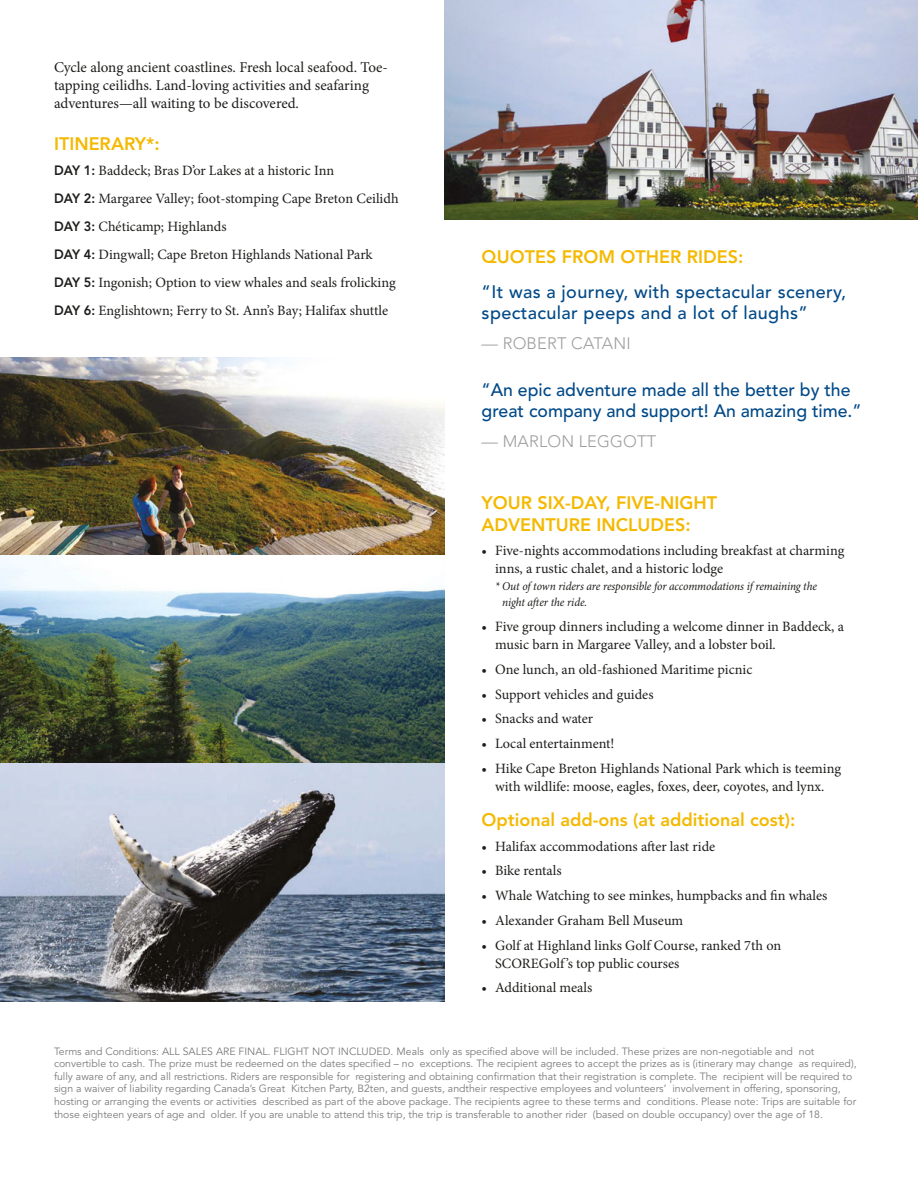
<style>
.page{position:relative;width:918px;height:1188px;background:#fff}
.page>*{position:absolute;margin:0;border:0;box-sizing:border-box;transform-origin:0 0}
.t1{font:800 18px/21.6px "Avenir LT Std";color:#f4b900}
.t2{font:500 18px/21.6px "Avenir LT Std";color:#004988}
.t3{font:500 18px/21.6px "Avenir LT Std";letter-spacing:.02em;color:#004988}
.t4{font:300 16.5px "Avenir LT Std";letter-spacing:.01em;color:#9d9d9c}
.t5{font:15px/18px "Minion Pro";color:#1d1d1b}
.t6{font:14.25px/28px "Minion Pro";color:#1d1d1b}
.t7{font:italic 12px/16.5px "Minion Pro";letter-spacing:-.01em;color:#1d1d1b;scale:.95 1}
.t8{font:10.5px/12.6px "Avenir LT Std";color:#7c7b7b}
.s1{font-family:"Avenir LT Std";font-weight:800;font-size:13.5px}
</style>
<div class="page">
<img style="left:1px;top:554px;width:443px;height:210px">
<img style="left:0;top:513px;width:1px;height:251px">
<img style="left:444px;top:0;width:474px;height:220px">
<img style="left:0;top:764px;width:444px;height:238px">
<img style="left:0;top:357px;width:444px;height:197px">
<h3 class="t5" style="left:54px;top:58px;width:335px">Cycle along ancient coastlines. Fresh local seafood. Toe&shy;tapping ceilidhs. Land-loving activities and seafaring adventures—all waiting to be discovered.</h3>
<h1 class="t1" style="left:54px;top:133px;width:107px">ITINERARY*:</h1>
<p class="t6" style="left:54px;top:156px;width:346px"><span class="s1">DAY 1:</span> Baddeck; Bras D’or Lakes at a historic Inn<br><span class="s1">DAY 2:</span> Margaree Valley; foot-stomping Cape Breton Ceilidh <span class="s1">DAY 3:</span> Chéticamp; Highlands<br><span class="s1">DAY 4:</span> Dingwall; Cape Breton Highlands National Park <span class="s1">DAY 5:</span> Ingonish; Option to view whales and seals frolicking <span class="s1">DAY 6:</span> Englishtown; Ferry to St. Ann’s Bay; Halifax shuttle</p>
<h1 class="t1" style="left:482px;top:246px;width:263px">QUOTES FROM OTHER RIDES:</h1>
<h1 class="t3" style="left:482px;top:281px;width:366px">“It was a journey, with spectacular scenery, spectacular peeps and a lot of laughs”</h1>
<h2 class="t4" style="left:482px;top:333px;width:151px">— ROBERT CATANI</h2>
<h1 class="t2" style="left:482px;top:379px;width:382px">“An epic adventure made all the better by the great company and support! An amazing time.”</h1>
<h2 class="t4" style="left:482px;top:431px;width:176px">— MARLON LEGGOTT</h2>
<h1 class="t1" style="left:482px;top:492px;width:237px">YOUR SIX-DAY, FIVE-NIGHT<br>ADVENTURE INCLUDES:</h1>
<h3 class="t6" style="left:495px;top:542px;width:351px;line-height:18px;text-indent:-13px">• Five-nights accommodations including breakfast at charming inns, a rustic chalet, and a historic lodge</h3>
<p class="t7" style="left:502px;top:578px;width:333px;text-indent:-7px">* Out of town riders are responsible for accommodations if remaining the night after the ride.</p>
<h3 class="t6" style="left:495px;top:618px;width:350px;line-height:18px;text-indent:-13px">• Five group dinners including a welcome dinner in Baddeck, a music barn in Margaree Valley, and a lobster boil.</h3>
<h3 class="t6" style="left:482px;top:655px;width:272px">• One lunch, an old-fashioned Maritime picnic</h3>
<h3 class="t6" style="left:482px;top:680px;width:173px">• Support vehicles and guides</h3>
<h3 class="t6" style="left:482px;top:705px;width:113px">• Snacks and water</h3>
<h3 class="t6" style="left:482px;top:730px;width:134px">• Local entertainment!</h3>
<h3 class="t6" style="left:482px;top:759px;width:361px;line-height:18px;text-align:center">• Hike Cape Breton Highlands National Park which is teeming with wildlife: moose, eagles, foxes, deer, coyotes, and lynx.</h3>
<h1 class="t1" style="left:482px;top:809px;width:315px">Optional add-ons (at additional cost):</h1>
<h3 class="t6" style="left:482px;top:832px;width:235px">• Halifax accommodations after last ride</h3>
<h3 class="t6" style="left:482px;top:857px;width:82px">• Bike rentals</h3>
<h3 class="t6" style="left:482px;top:882px;width:347px">• Whale Watching to see minkes, humpbacks and fin whales</h3>
<h3 class="t6" style="left:482px;top:906px;width:203px">• Alexander Graham Bell Museum</h3>
<h3 class="t6" style="left:495px;top:936px;width:288px;line-height:18px;text-indent:-13px">• Golf at Highland links Golf Course, ranked 7th on<br>SCOREGolf ’s top public courses</h3>
<h3 class="t6" style="left:482px;top:974px;width:112px">• Additional meals</h3>
<p class="t8" style="left:54px;top:1045px;width:804px">Terms and Conditions: ALL SALES ARE FINAL. FLIGHT NOT INCLUDED. Meals only as specified above will be included. These prizes are non-negotiable and not convertible to cash. The prize must be redeemed on the dates specified – no exceptions. The recipient agrees to accept the prizes as is (itinerary may change as required), fully aware of any, and all restrictions. Riders are responsible for registering and obtaining confirmation that their registration is complete. The recipient will be required to sign a waiver of liability regarding Canada’s Great Kitchen Party, B2ten, and guests, andtheir respective employees and volunteers’ involvement in offering, sponsoring, hosting or arranging the events or activities described as part of the above package. The recipients agree to these terms and conditions. Please note: Trips are suitable for those eighteen years of age and older. If you are unable to attend this trip, the trip is transferable to another rider (based on double occupancy) over the age of 18.</p>
</div>
